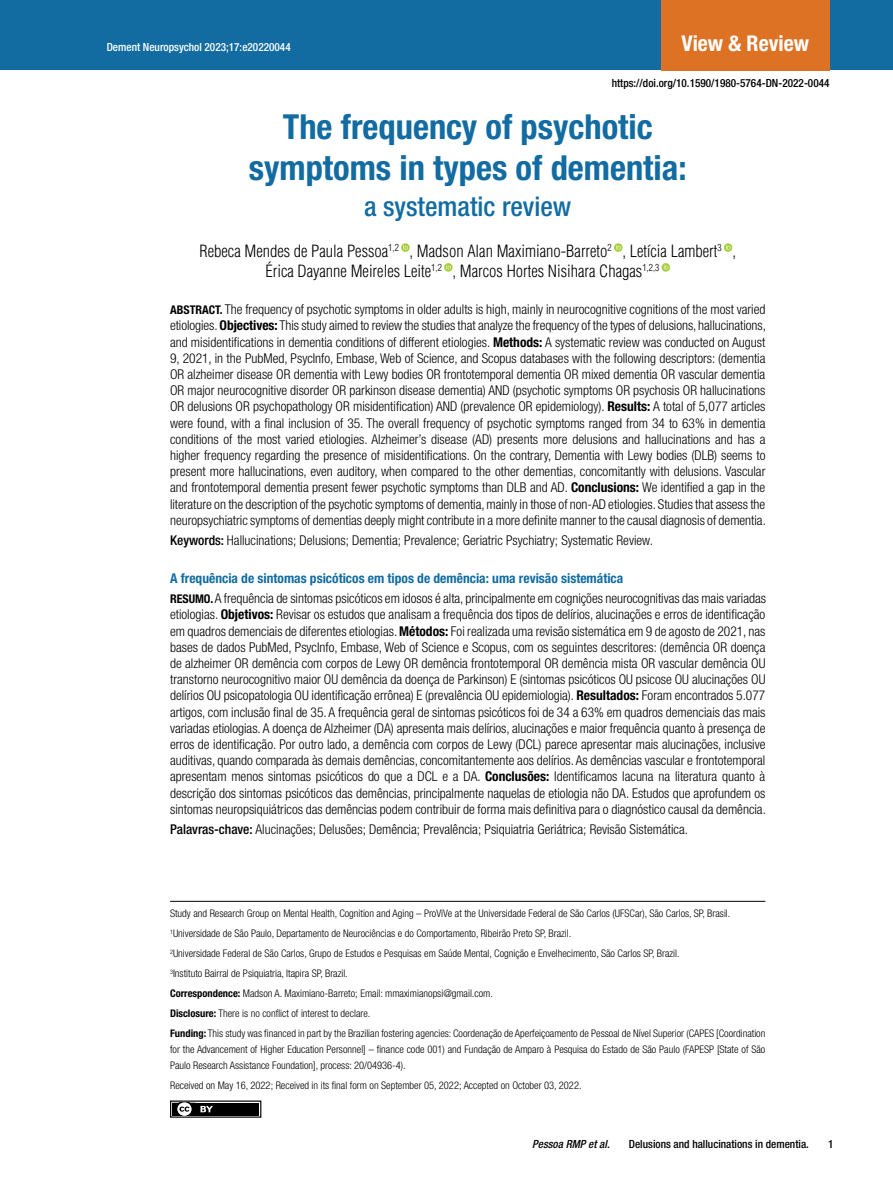
<style>
.page{position:relative;width:893px;height:1191px;background:#fff}
.page>*{position:absolute;margin:0;border:0;box-sizing:border-box;transform-origin:0 0}
.t1{font:700 condensed 34.5px/40.5px "Helvetica Neue LT Std";color:#126ca2;text-align:center}
.t2{font:500 condensed 27px "Helvetica Neue LT Std";color:#126ca2}
.t3{font:700 condensed 21.75px "Helvetica Neue LT Std";color:#fff}
.t4{font:300 condensed 16.5px/19.8px "Helvetica LT Std";color:#000}
.t5{font:300 condensed 13.5px/16.2px "Helvetica Neue LT Std";color:#000;text-align:justify}
.t6{font:500 condensed 11.25px "Helvetica Neue LT Std";color:#000}
.t7{font:500 condensed 11.25px "Helvetica Neue LT Std";color:#fff}
.t8{font:italic 500 condensed 11.25px "Helvetica Neue LT Std";color:#000}
.t9{font:300 condensed 10.5px/20px "Helvetica Neue LT Std";color:#000}
.s1{font-weight:700;font-size:12px}
.s2{font-weight:700}
.s3{font-weight:500}
.s4{font-weight:700;color:#126ca2}
</style>
<div class="page">
<div style="left:0;top:0;width:893px;height:70px;background:#126ca2"></div>
<div style="left:661px;top:0;width:168px;height:70px;background:#dd7225"></div>
<div style="left:170px;top:1100px;width:91px;height:17px;border:1px solid #000"></div>
<div style="left:172px;top:1102px;width:87px;height:13px;background:#000"></div>
<svg style="left:172px;top:1102px;width:41px;height:13px"></svg>
<svg style="left:401px;top:243px;width:9px;height:9px"></svg>
<svg style="left:403px;top:245px;width:5px;height:4px"></svg>
<svg style="left:614px;top:243px;width:8px;height:9px"></svg>
<svg style="left:616px;top:245px;width:5px;height:4px"></svg>
<svg style="left:724px;top:243px;width:8px;height:9px"></svg>
<svg style="left:726px;top:245px;width:5px;height:4px"></svg>
<svg style="left:444px;top:263px;width:9px;height:9px"></svg>
<svg style="left:446px;top:265px;width:5px;height:4px"></svg>
<svg style="left:662px;top:263px;width:8px;height:9px"></svg>
<svg style="left:664px;top:265px;width:4px;height:4px"></svg>
<hr style="left:170px;top:901px;width:595px;height:1px;background:#000">
<p class="t7" style="left:107px;top:41px;width:186px">Dement Neuropsychol 2023;17:e20220044</p>
<h3 class="t3" style="left:681px;top:31px;width:129px">View &amp; Review</h3>
<p class="t6" style="left:612px;top:76px;width:219px">https://doi.org/10.1590/1980-5764-DN-2022-0044</p>
<h1 class="t1" style="left:249px;top:106px;width:439px">The frequency of psychotic symptoms in types of dementia:</h1>
<h2 class="t2" style="left:364px;top:190px;width:209px">a systematic review</h2>
<p class="t4" style="left:265px;top:241px;width:472px;text-indent:-66px">Rebeca Mendes de Paula Pessoa<sup>1,2</sup> , Madson Alan Maximiano-Barreto<sup>2</sup> , Letícia Lambert<sup>3</sup> ,<br>Érica Dayanne Meireles Leite<sup>1,2</sup> , Marcos Hortes Nisihara Chagas<sup>1,2,3</sup></p>
<p class="t5" style="left:170px;top:301px;width:597px"><span class="s1">ABSTRACT.</span> The frequency of psychotic symptoms in older adults is high, mainly in neurocognitive cognitions of the most varied etiologies. <span class="s2">Objectives:</span> This study aimed to review the studies that analyze the frequency of the types of delusions, hallucinations, and misidentifications in dementia conditions of different etiologies. <span class="s2">Methods:</span> A systematic review was conducted on August 9, 2021, in the PubMed, PsycInfo, Embase, Web of Science, and Scopus databases with the following descriptors: (dementia OR alzheimer disease OR dementia with Lewy bodies OR frontotemporal dementia OR mixed dementia OR vascular dementia OR major neurocognitive disorder OR parkinson disease dementia) AND (psychotic symptoms OR psychosis OR hallucinations OR delusions OR psychopathology OR misidentification) AND (prevalence OR epidemiology). <span class="s2">Results:</span> A total of 5,077 articles were found, with a final inclusion of 35. The overall frequency of psychotic symptoms ranged from 34 to 63% in dementia conditions of the most varied etiologies. Alzheimer’s disease (AD) presents more delusions and hallucinations and has a higher frequency regarding the presence of misidentifications. On the contrary, Dementia with Lewy bodies (DLB) seems to present more hallucinations, even auditory, when compared to the other dementias, concomitantly with delusions. Vascular and frontotemporal dementia present fewer psychotic symptoms than DLB and AD. <span class="s2">Conclusions:</span> We identified a gap in the literature on the description of the psychotic symptoms of dementia, mainly in those of non-AD etiologies. Studies that assess the neuropsychiatric symptoms of dementias deeply might contribute in a more definite manner to the causal diagnosis of dementia.</p>
<p class="t5" style="left:170px;top:532px;width:484px"><span class="s3">Keywords:</span> Hallucinations; Delusions; Dementia; Prevalence; Geriatric Psychiatry; Systematic Review.</p>
<p class="t5" style="left:170px;top:567px;width:597px;line-height:20.4px"><span class="s4">A frequência de sintomas psicóticos em tipos de demência: uma revisão sistemática<br></span><span class="s1">RESUMO.</span> A frequência de sintomas psicóticos em idosos é alta, principalmente em cognições neurocognitivas das mais variadas</p>
<p class="t5" style="left:170px;top:606px;width:597px">etiologias. <span class="s2">Objetivos:</span> Revisar os estudos que analisam a frequência dos tipos de delírios, alucinações e erros de identificação em quadros demenciais de diferentes etiologias. <span class="s2">Métodos:</span> Foi realizada uma revisão sistemática em 9 de agosto de 2021, nas bases de dados PubMed, PsycInfo, Embase, Web of Science e Scopus, com os seguintes descritores: (demência OR doença de alzheimer OR demência com corpos de Lewy OR demência frontotemporal OR demência mista OR vascular demência OU transtorno neurocognitivo maior OU demência da doença de Parkinson) E (sintomas psicóticos OU psicose OU alucinações OU delírios OU psicopatologia OU identificação errônea) E (prevalência OU epidemiologia). <span class="s2">Resultados:</span> Foram encontrados 5.077 artigos, com inclusão final de 35. A frequência geral de sintomas psicóticos foi de 34 a 63% em quadros demenciais das mais variadas etiologias. A doença de Alzheimer (DA) apresenta mais delírios, alucinações e maior frequência quanto à presença de erros de identificação. Por outro lado, a demência com corpos de Lewy (DCL) parece apresentar mais alucinações, inclusive auditivas, quando comparada às demais demências, concomitantemente aos delírios. As demências vascular e frontotemporal apresentam menos sintomas psicóticos do que a DCL e a DA. <span class="s2">Conclusões:</span> Identificamos lacuna na literatura quanto à descrição dos sintomas psicóticos das demências, principalmente naquelas de etiologia não DA. Estudos que aprofundem os sintomas neuropsiquiátricos das demências podem contribuir de forma mais definitiva para o diagnóstico causal da demência.</p>
<p class="t5" style="left:170px;top:821px;width:519px"><span class="s3">Palavras-chave:</span> Alucinações; Delusões; Demência; Prevalência; Psiquiatria Geriátrica; Revisão Sistemática.</p>
<p class="t9" style="left:170px;top:903px;width:597px">Study and Research Group on Mental Health, Cognition and Aging – ProViVe at the Universidade Federal de São Carlos (UFSCar), São Carlos, SP, Brasil.<br><sup>1</sup>Universidade de São Paulo, Departamento de Neurociências e do Comportamento, Ribeirão Preto SP, Brazil.<br><sup>2</sup>Universidade Federal de São Carlos, Grupo de Estudos e Pesquisas em Saúde Mental, Cognição e Envelhecimento, São Carlos SP, Brazil.<br><sup>3</sup>Instituto Bairral de Psiquiatria, Itapira SP, Brazil.<br><span class="s2">Correspondence:</span> Madson A. Maximiano-Barreto; Email: mmaximianopsi@gmail.com.<br><span class="s2">Disclosure:</span> There is no conflict of interest to declare.<br><span class="s2">Funding:</span> This study was financed in part by the Brazilian fostering agencies: Coordenação de Aperfeiçoamento de Pessoal de Nível Superior (CAPES [Coordination</p>
<p class="t9" style="left:170px;top:1041px;width:597px;line-height:15.8px">for the Advancement of Higher Education Personnel] – finance code 001) and Fundação de Amparo à Pesquisa do Estado de São Paulo (FAPESP [State of São<br>Paulo Research Assistance Foundation], process: 20/04936-4).</p>
<p class="t9" style="left:170px;top:1075px;width:413px">Received on May 16, 2022; Received in its final form on September 05, 2022; Accepted on October 03, 2022.</p>
<p class="t8" style="left:532px;top:1137px;width:79px">Pessoa RMP et al.</p>
<p class="t6" style="left:629px;top:1137px;width:182px">Delusions and hallucinations in dementia.</p>
<p class="t6" style="left:828px;top:1137px;width:7px">1</p>
</div>
